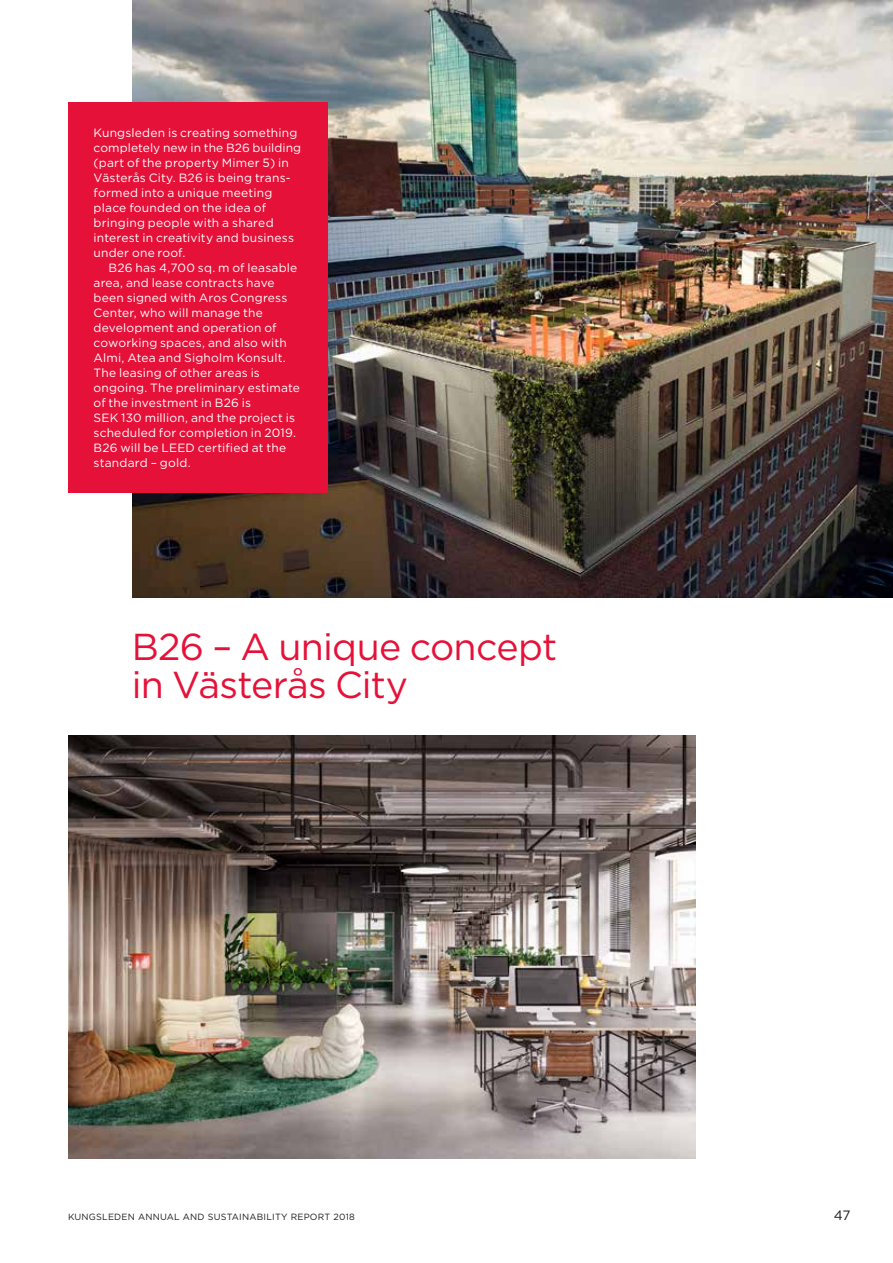
<style>
.page{position:relative;width:893px;height:1263px;background:#fff}
.page>*{position:absolute;margin:0;border:0;box-sizing:border-box;transform-origin:0 0}
.t1{font:37.5px/37.5px "Gotham";letter-spacing:-.02em;color:#e51139}
.t2{font:13.5px "Gotham";color:#1c1b1a}
.t3{font:12px/15px "Gotham";letter-spacing:.015em;color:#fff}
.t4{font:9px "Gotham";letter-spacing:.025em;color:#1c1b1a}
</style>
<div class="page">
<img style="left:133px;top:0;width:760px;height:597px">
<img style="left:68px;top:736px;width:627px;height:422px">
<div style="left:68px;top:102px;width:259px;height:391px;background:#e51139"></div>
<p class="t3" style="left:94px;top:125px;width:209px">Kungsleden is creating something completely new in the B26 building (part of the property Mimer 5) in<br>Västerås City. B26 is being trans&shy;formed into a unique meeting place founded on the idea of bringing people with a shared interest in creativity and business under one roof.</p>
<p class="t3" style="left:94px;top:260px;width:208px;text-indent:15px">B26 has 4,700 sq. m of leasable area, and lease contracts have been signed with Aros Congress<br>Center, who will manage the development and operation of coworking spaces, and also with<br>Almi, Atea and Sigholm Konsult.<br>The leasing of other areas is ongoing. The preliminary estimate of the investment in B26 is<br>SEK 130 million, and the project is scheduled for completion in 2019.<br>B26 will be LEED certified at the standard – gold.</p>
<h1 class="t1" style="left:132px;top:627px;width:427px">B26 – A unique concept in Västerås City</h1>
<p class="t4" style="left:68px;top:1211px;width:288px">KUNGSLEDEN ANNUAL AND SUSTAINABILITY REPORT 2018</p>
<p class="t2" style="left:834px;top:1207px;width:18px">47</p>
</div>
